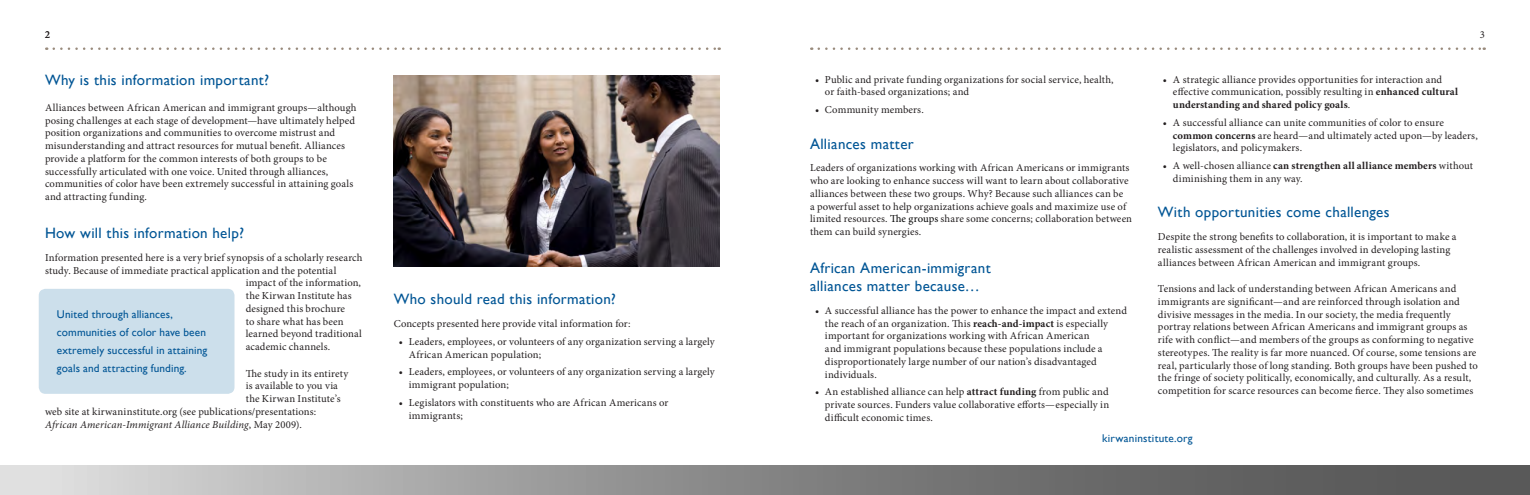
<style>
.page{position:relative;width:1530px;height:495px;background:#fff}
.page>*{position:absolute;margin:0;border:0;box-sizing:border-box;transform-origin:0 0}
.t1{font:15px/18px "Gill Sans";letter-spacing:.02em;color:#005595}
.t2{font:11.25px/18px "Gill Sans";letter-spacing:.015em;color:#005595}
.t3{font:10.62px/12.8px "Minion Pro";letter-spacing:.01em;color:#231f20}
.t4{font:italic 10.62px "Minion Pro";letter-spacing:.01em;color:#231f20}
.s1{font-style:normal}
.s2{color:#000}
.s3{font-weight:700}
</style>
<div class="page">
<svg style="left:0;top:465px;width:1530px;height:30px;background:#8d8d8d"></svg>
<svg style="left:54px;top:47px;width:666px;height:3px"></svg>
<svg style="left:819px;top:47px;width:666px;height:3px"></svg>
<div style="left:39px;top:289px;width:195px;height:105px;background:#ccdfeb;border-radius:7px"></div>
<img style="left:394px;top:75px;width:326px;height:191px">
<p class="t3" style="left:45px;top:28px;width:7px">2</p>
<h1 class="t1" style="left:45px;top:72px;width:226px">Why is this information important?</h1>
<p class="t3" style="left:45px;top:101px;width:313px">Alliances between African American and immigrant groups—although posing challenges at each stage of development—have ultimately helped position organizations and communities to overcome mistrust and misunderstanding and attract resources for mutual benefit. Alliances provide a platform for the common interests of both groups to be successfully articulated with one voice. United through alliances, communities of color have been extremely successful in attaining goals and attracting funding.</p>
<h1 class="t1" style="left:45px;top:224px;width:201px">How will this information help?</h1>
<p class="t3" style="left:45px;top:251px;width:319px">Information presented here is a very brief synopsis of a scholarly research</p>
<p class="t3" style="left:45px;top:264px;width:293px">study. Because of immediate practical application and the potential</p>
<p class="t3" style="left:246px;top:277px;width:117px">impact of the information,</p>
<p class="t3" style="left:246px;top:289px;width:108px">the Kirwan Institute has</p>
<p class="t3" style="left:246px;top:302px;width:101px">designed this brochure</p>
<p class="t3" style="left:246px;top:315px;width:99px">to share what has been</p>
<p class="t3" style="left:246px;top:328px;width:118px">learned beyond traditional</p>
<p class="t3" style="left:246px;top:340px;width:86px">academic channels.</p>
<p class="t3" style="left:246px;top:367px;width:104px">The study in its entirety</p>
<p class="t3" style="left:246px;top:380px;width:94px">is available to you via</p>
<p class="t3" style="left:246px;top:392px;width:96px">the Kirwan Institute’s</p>
<p class="t3" style="left:45px;top:405px;width:273px">web site at kirwaninstitute.org (see publications/presentations:</p>
<p class="t4" style="left:45px;top:417px;width:258px">African American-Immigrant Alliance Building<span class="s1">, May 2009).</span></p>
<p class="t2" style="left:57px;top:306px;width:152px">United through alliances, communities of color have been extremely successful in attaining goals and attracting funding.</p>
<h1 class="t1" style="left:394px;top:291px;width:224px">Who should read this information?</h1>
<p class="t3" style="left:394px;top:318px;width:238px">Concepts presented here provide vital information for:</p>
<p class="t3" style="left:409px;top:335px;width:308px;text-indent:-10px">• Leaders, employees, or volunteers of any organization serving a largely<br>African American population;</p>
<p class="t3" style="left:409px;top:366px;width:308px;text-indent:-10px">• Leaders, employees, or volunteers of any organization serving a largely immigrant population;</p>
<p class="t3" style="left:409px;top:396px;width:261px;text-indent:-10px">• Legislators with constituents who are African Americans or immigrants;</p>
<p class="t3" style="left:825px;top:73px;width:290px;text-indent:-10px">• Public and private funding organizations for social service, health, or faith-based organizations; and</p>
<p class="t3" style="left:815px;top:104px;width:110px">• Community members.</p>
<h1 class="t1" style="left:810px;top:135px;width:105px">Alliances matter</h1>
<p class="t3" style="left:810px;top:162px;width:324px">Leaders of organizations working with African Americans or immigrants who are looking to enhance success will want to learn about collaborative alliances between these two groups. Why? Because such alliances can be<br>a powerful asset to help organizations achieve goals and maximize use of limited resources. <span class="s2">The groups</span> share some concerns; collaboration between them can build synergies.</p>
<h1 class="t1" style="left:810px;top:259px;width:182px">African American-immigrant alliances matter because…</h1>
<p class="t3" style="left:825px;top:304px;width:303px;text-indent:-10px">• A successful alliance has the power to enhance the impact and extend the reach of an organization. This <span class="s3">reach-and-impact</span> is especially important for organizations working with African American<br>and immigrant populations because these populations include a disproportionately large number of our nation’s disadvantaged individuals.</p>
<p class="t3" style="left:825px;top:386px;width:286px;text-align:justify;text-indent:-10px">• An established alliance can help <span class="s3">attract funding</span> from public and private sources. Funders value collaborative efforts—especially in difficult economic times.</p>
<p class="t3" style="left:1480px;top:28px;width:7px">3</p>
<p class="t3" style="left:1173px;top:73px;width:287px;text-indent:-10px">• A strategic alliance provides opportunities for interaction and effective communication, possibly resulting in <span class="s3">enhanced cultural understanding and shared policy goals</span>.</p>
<p class="t3" style="left:1173px;top:116px;width:306px;text-indent:-10px">• A successful alliance can unite communities of color to ensure <span class="s3">common concerns</span> are heard—and ultimately acted upon—by leaders, legislators, and policymakers.</p>
<p class="t3" style="left:1173px;top:160px;width:301px;text-indent:-10px">• A well-chosen alliance <span class="s3">can strengthen all alliance members</span> without diminishing them in any way.</p>
<h1 class="t1" style="left:1158px;top:204px;width:233px">With opportunities come challenges</h1>
<p class="t3" style="left:1158px;top:231px;width:300px">Despite the strong benefits to collaboration, it is important to make a realistic assessment of the challenges involved in developing lasting alliances between African American and immigrant groups.</p>
<p class="t3" style="left:1158px;top:283px;width:321px">Tensions and lack of understanding between African Americans and immigrants are significant—and are reinforced through isolation and divisive messages in the media. In our society, the media frequently portray relations between African Americans and immigrant groups as rife with conflict—and members of the groups as conforming to negative stereotypes. The reality is far more nuanced. Of course, some tensions are real, particularly those of long standing. Both groups have been pushed to the fringe of society politically, economically, and culturally. As a result, competition for scarce resources can become fierce. They also sometimes</p>
<p class="t2" style="left:1102px;top:430px;width:92px">kirwaninstitute.org</p>
</div>
